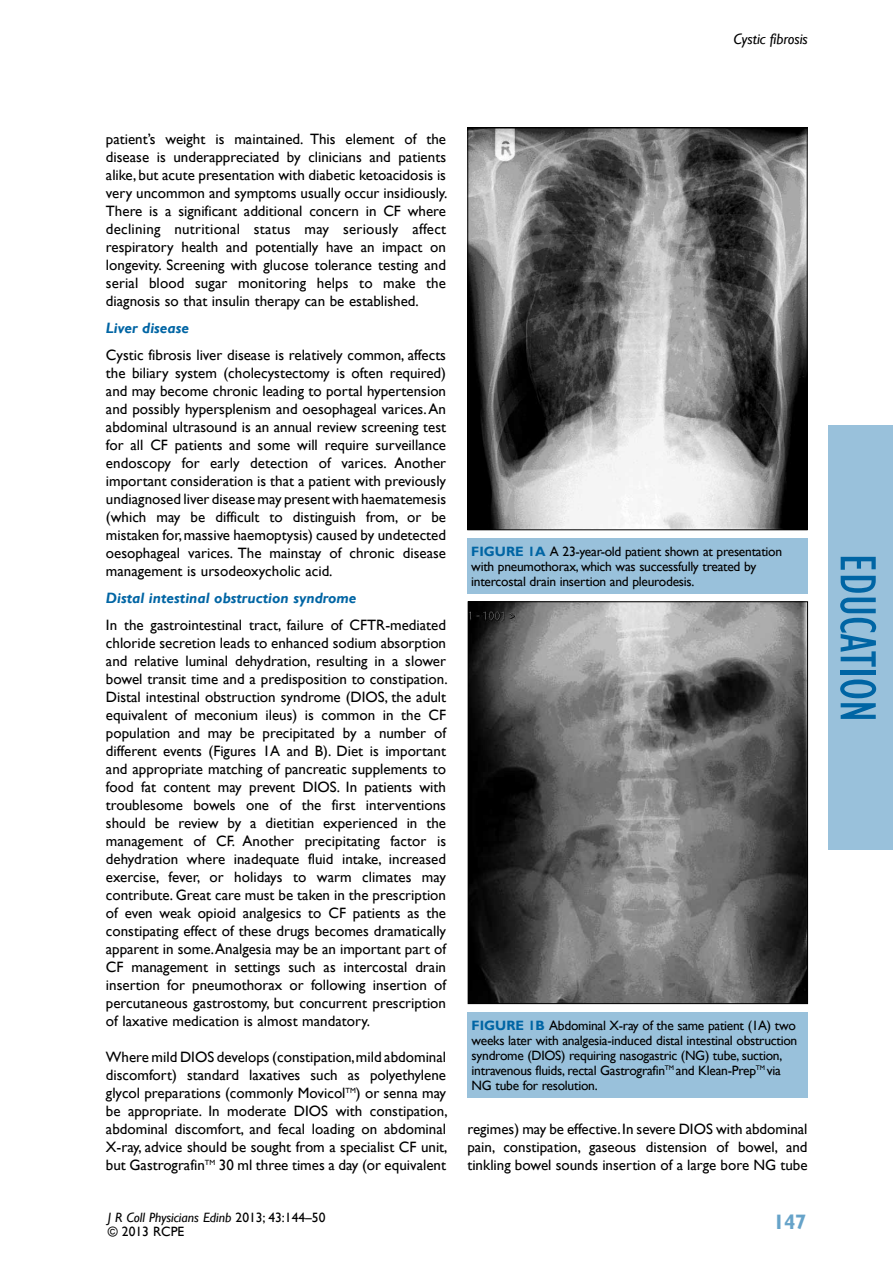
<style>
.page{position:relative;width:893px;height:1263px;background:#fff}
.page>*{position:absolute;margin:0;border:0;box-sizing:border-box;transform-origin:0 0}
.t1{font:condensed 52.5px "Gill Sans";color:#0065a4}
.t2{font:700 condensed 21px "Gill Sans";color:#66a3c9}
.t3{font:15px/18px "Gill Sans";color:#000;text-align:justify}
.t4{font:italic 700 15px "Gill Sans";color:#0065a4}
.t5{font:italic 15px "Gill Sans";color:#000}
.t6{font:13.5px/15px "Gill Sans";letter-spacing:-.02em;color:#000}
.t7{font:13.5px/14px "Gill Sans";color:#000}
.s1{font-style:italic}
.s2{font-weight:700;color:#0065a4}
</style>
<div class="page">
<div style="left:829px;top:425px;width:64px;height:425px;background:#99c1db"></div>
<img style="left:469px;top:130px;width:336px;height:398px">
<div style="left:467px;top:128px;width:340px;height:402px;border:1px solid #000"></div>
<div style="left:467px;top:539px;width:340px;height:55px;background:#99c1db"></div>
<img style="left:470px;top:603px;width:336px;height:399px">
<div style="left:468px;top:601px;width:340px;height:403px;border:1px solid #000"></div>
<div style="left:467px;top:1012px;width:340px;height:85px;background:#99c1db"></div>
<p class="t5" style="left:734px;top:31px;width:76px">Cystic fibrosis</p>
<p class="t3" style="left:106px;top:130px;width:343px">patient’s weight is maintained. This element of the disease is underappreciated by clinicians and patients alike, but acute presentation with diabetic ketoacidosis is very uncommon and symptoms usually occur insidiously.<br>There is a significant additional concern in CF where declining nutritional status may seriously affect respiratory health and potentially have an impact on longevity. Screening with glucose tolerance testing and serial blood sugar monitoring helps to make the diagnosis so that insulin therapy can be established.</p>
<p class="t4" style="left:106px;top:319px;width:85px">Liver disease</p>
<p class="t3" style="left:106px;top:346px;width:342px">Cystic fibrosis liver disease is relatively common, affects the biliary system (cholecystectomy is often required) and may become chronic leading to portal hypertension and possibly hypersplenism and oesophageal varices. An abdominal ultrasound is an annual review screening test for all CF patients and some will require surveillance endoscopy for early detection of varices. Another important consideration is that a patient with previously undiagnosed liver disease may present with haematemesis (which may be difficult to distinguish from, or be mistaken for, massive haemoptysis) caused by undetected oesophageal varices. The mainstay of chronic disease management is ursodeoxycholic acid.</p>
<p class="t4" style="left:106px;top:589px;width:252px">Distal intestinal obstruction syndrome</p>
<p class="t3" style="left:106px;top:616px;width:343px">In the gastrointestinal tract, failure of CFTR-mediated chloride secretion leads to enhanced sodium absorption and relative luminal dehydration, resulting in a slower bowel transit time and a predisposition to constipation.<br>Distal intestinal obstruction syndrome (DIOS, the adult equivalent of meconium ileus) is common in the CF population and may be precipitated by a number of different events (Figures 1A and B). Diet is important and appropriate matching of pancreatic supplements to food fat content may prevent DIOS. In patients with troublesome bowels one of the first interventions should be review by a dietitian experienced in the management of CF. Another precipitating factor is dehydration where inadequate fluid intake, increased exercise, fever, or holidays to warm climates may contribute. Great care must be taken in the prescription of even weak opioid analgesics to CF patients as the constipating effect of these drugs becomes dramatically apparent in some. Analgesia may be an important part of CF management in settings such as intercostal drain insertion for pneumothorax or following insertion of percutaneous gastrostomy, but concurrent prescription of laxative medication is almost mandatory.</p>
<p class="t3" style="left:106px;top:1048px;width:343px">Where mild DIOS develops (constipation, mild abdominal discomfort) standard laxatives such as polyethylene glycol preparations (commonly Movicol<sup>TM</sup>) or senna may be appropriate. In moderate DIOS with constipation, abdominal discomfort, and fecal loading on abdominal X-ray, advice should be sought from a specialist CF unit, but Gastrografin<sup>TM</sup> 30 ml three times a day (or equivalent</p>
<p class="t7" style="left:108px;top:1211px;width:219px"><span class="s1">J R Coll Physicians Edinb</span> 2013; 43:144–50 © 2013 RCPE</p>
<p class="t6" style="left:471px;top:544px;width:312px"><span class="s2">F IGURE 1A</span> A 23-year-old patient shown at presentation with pneumothorax, which was successfully treated by intercostal drain insertion and pleurodesis.</p>
<p class="t6" style="left:472px;top:1018px;width:327px"><span class="s2">F IGURE 1B</span> Abdominal X-ray of the same patient (1A) two weeks later with analgesia-induced distal intestinal obstruction syndrome (DIOS) requiring nasogastric (NG) tube, suction, intravenous fluids, rectal Gastrografin<sup>TM</sup> and Klean-Prep<sup>TM</sup> via NG tube for resolution.</p>
<p class="t3" style="left:467px;top:1120px;width:342px">regimes) may be effective. In severe DIOS with abdominal pain, constipation, gaseous distension of bowel, and tinkling bowel sounds insertion of a large bore NG tube</p>
<h2 class="t2" style="left:774px;top:1209px;width:34px">147</h2>
<h1 class="t1" style="left:889px;top:554px;width:170px;rotate:90deg">education</h1>
</div>
